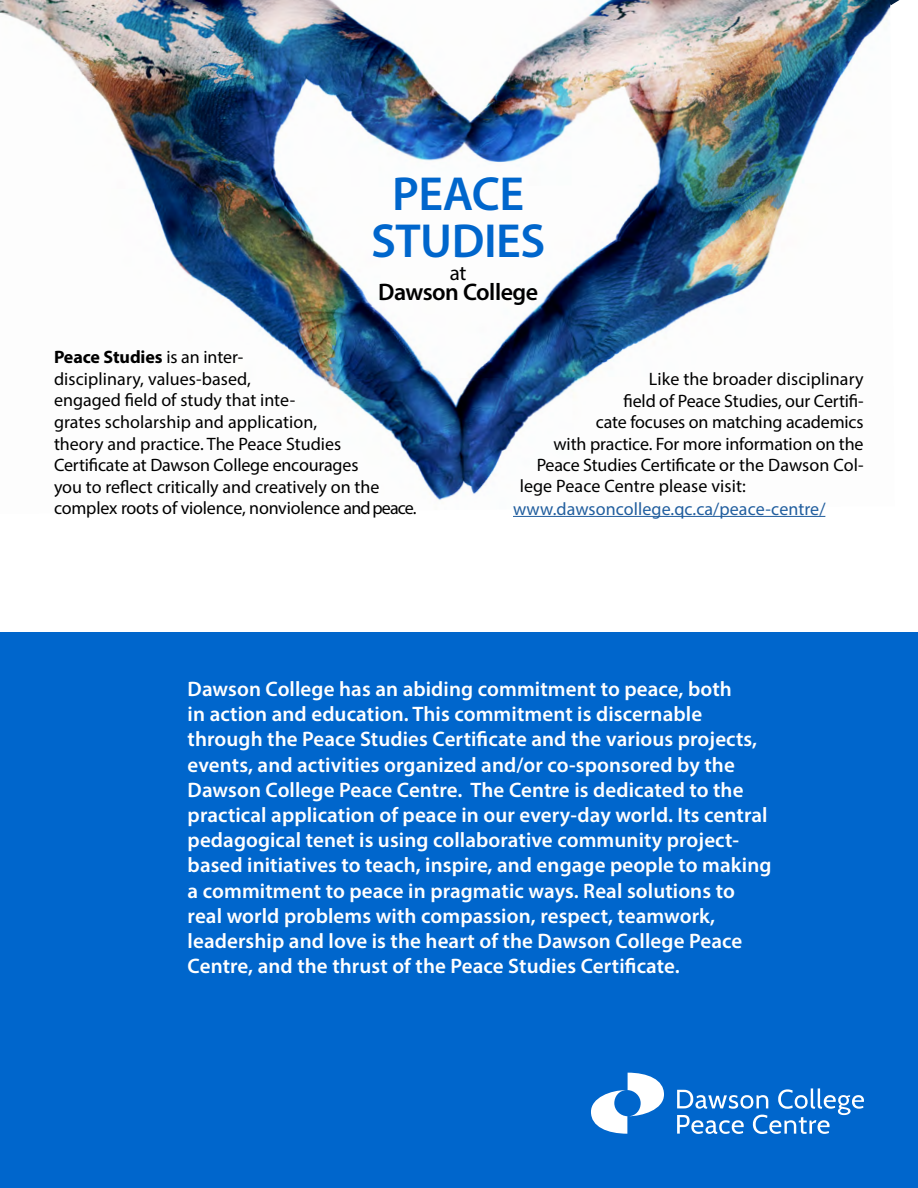
<style>
.page{position:relative;width:918px;height:1188px;background:#fff}
.page>*{position:absolute;margin:0;border:0;box-sizing:border-box;transform-origin:0 0}
.t1{font:600 48px/46.5px "Myriad Pro";letter-spacing:-.01em;color:#06c;text-align:center}
.t2{font:600 24px "Myriad Pro";letter-spacing:-.02em;color:#000}
.t3{font:600 21px/25.2px "Myriad Pro";letter-spacing:.005em;color:#fff}
.t4{font:21px "Myriad Pro";color:#000}
.t5{font:18px/21.6px "Myriad Pro";letter-spacing:-.005em;color:#000}
.t6{font:18px "Myriad Pro";letter-spacing:.005em;color:#215e9e}
.s1{font-weight:700}
.s2{color:#fff}
</style>
<div class="page">
<img style="left:0;top:0;width:891px;height:500px">
<svg style="left:886px;top:0;width:14px;height:6px"></svg>
<hr style="left:513px;top:516px;width:313px;height:1px;background:#215e9e">
<div style="left:0;top:633px;width:918px;height:555px;background:#06c"></div>
<svg style="left:677px;top:1088px;width:187px;height:46px"></svg>
<svg style="left:591px;top:1073px;width:73px;height:61px"></svg>
<h1 class="t1" style="left:371px;top:169px;width:176px">PEACE<br>STUDIES</h1>
<p class="t4" style="left:450px;top:260px;width:18px">at</p>
<p class="t2" style="left:378px;top:277px;width:162px">Dawson College</p>
<p class="t5" style="left:54px;top:346px;width:364px"><span class="s1">Peace Studies</span> is an inter-<br>disciplinary, values-based,<br>engaged field of study that inte-<br>grates scholarship and application,<br>theory and practice. The Peace Studies Certificate at Dawson College encourages<br>you to reflect critically and creatively on the complex roots of violence, nonviolence and peace.</p>
<p class="t5" style="left:537px;top:368px;width:328px;text-align:right">Like the broader disciplinary<br>field of Peace Studies, our Certifi-<br>cate focuses on matching academics<br>with practice. For more information on the Peace Studies Certificate or the Dawson Col-</p>
<p class="t6" style="left:513px;top:497px;width:352px">www.dawsoncollege.qc.ca/peace-centre/<span class="s2">..........</span></p>
<p class="t5" style="left:520px;top:475px;width:228px">lege Peace Centre please visit:</p>
<p class="t3" style="left:188px;top:676px;width:585px">Dawson College has an abiding commitment to peace, both<br>in action and education. This commitment is discernable through the Peace Studies Certificate and the various projects, events, and activities organized and/or co-sponsored by the Dawson College Peace Centre. The Centre is dedicated to the practical application of peace in our every-day world. Its central pedagogical tenet is using collaborative community project&shy;based initiatives to teach, inspire, and engage people to making a commitment to peace in pragmatic ways. Real solutions to real world problems with compassion, respect, teamwork, leadership and love is the heart of the Dawson College Peace Centre, and the thrust of the Peace Studies Certificate.</p>
</div>
